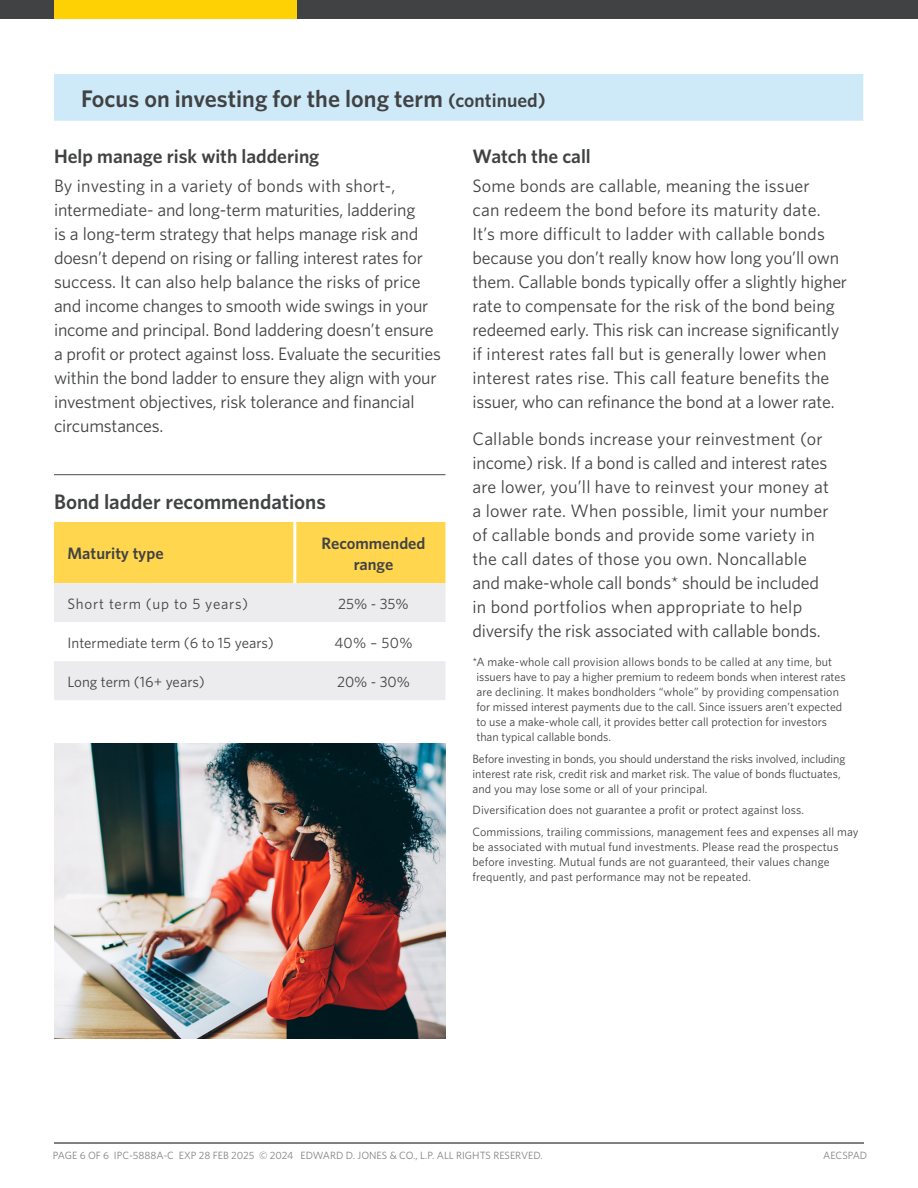
<style>
.page{position:relative;width:918px;height:1188px;background:#fff}
.page>*{position:absolute;margin:0;border:0;box-sizing:border-box;transform-origin:0 0}
.Section_Header{font:600 24px "Whitney";color:#414243}
.Chart_Graph_Headers{font:600 21px "Whitney";color:#414243}
.Body_-_Subheads{font:600 19.5px "Whitney";letter-spacing:-.005em;color:#414243}
.Body{font:18px/24px "Whitney";letter-spacing:-.01em;color:#414243}
.Body-2{font:18px/24px "Whitney";letter-spacing:.01em;color:#414243}
.Table_-_Subheads{font:600 16.5px/21px "Whitney";color:#414243;text-align:center}
.Table_Text{font:15px "Whitney";color:#414243}
.Table_Text-2{font:15px "Whitney";letter-spacing:.05em;color:#414243}
.Disclaimers{font:12px/15px "Whitney";color:#414243}
.t1{font:10.5px "Whitney";color:#808285}
.s1{font-size:19.5px}
</style>
<div class="page">
<div style="left:0;top:0;width:918px;height:18px;background:#414243"></div>
<div style="left:54px;top:0;width:243px;height:18px;background:#fed105"></div>
<hr style="left:54px;top:1143px;width:810px;height:1px;background:#57585a">
<svg style="left:54px;top:522px;width:392px;height:178px"></svg>
<hr style="left:293px;top:522px;width:3px;height:61px;background:#fff">
<hr style="left:54px;top:474px;width:392px;height:1px;background:#524a47">
<div style="left:54px;top:74px;width:810px;height:48px;background:#ceeaf9"></div>
<hr style="left:863px;top:74px;width:2px;height:47px;background:#fff">
<hr style="left:54px;top:121px;width:811px;height:1px;background:#fff">
<img style="left:54px;top:744px;width:392px;height:295px">
<p class="Section_Header" style="left:81px;top:85px;width:466px">Focus on investing for the long term <span class="s1">(continued)</span></p>
<p class="Body_-_Subheads" style="left:54px;top:145px;width:267px">Help manage risk with laddering</p>
<p class="Body" style="left:54px;top:173px;width:389px">By investing in a variety of bonds with short-, intermediate- and long-term maturities, laddering<br>is a long-term strategy that helps manage risk and doesn’t depend on rising or falling interest rates for success. It can also help balance the risks of price and income changes to smooth wide swings in your income and principal. Bond laddering doesn’t ensure a profit or protect against loss. Evaluate the securities within the bond ladder to ensure they align with your investment objectives, risk tolerance and financial circumstances.</p>
<p class="Chart_Graph_Headers" style="left:54px;top:489px;width:273px">Bond ladder recommendations</p>
<p class="Table_-_Subheads" style="left:68px;top:542px;width:98px">Maturity type</p>
<p class="Table_-_Subheads" style="left:322px;top:532px;width:105px">Recommended range</p>
<p class="Table_Text-2" style="left:68px;top:595px;width:182px">Short term (up to 5 years)</p>
<p class="Table_Text" style="left:338px;top:595px;width:72px">25% - 35%</p>
<p class="Table_Text" style="left:68px;top:634px;width:208px">Intermediate term (6 to 15 years)</p>
<p class="Table_Text" style="left:334px;top:634px;width:80px">40% – 50%</p>
<p class="Table_Text" style="left:68px;top:673px;width:139px">Long term (16+ years)</p>
<p class="Table_Text" style="left:337px;top:673px;width:74px">20% - 30%</p>
<p class="Body_-_Subheads" style="left:472px;top:145px;width:120px">Watch the call</p>
<p class="Body" style="left:472px;top:173px;width:376px">Some bonds are callable, meaning the issuer<br>can redeem the bond before its maturity date.<br>It’s more difficult to ladder with callable bonds because you don’t really know how long you’ll own them. Callable bonds typically offer a slightly higher rate to compensate for the risk of the bond being redeemed early. This risk can increase significantly if interest rates fall but is generally lower when interest rates rise. This call feature benefits the issuer, who can refinance the bond at a lower rate.</p>
<p class="Body-2" style="left:472px;top:427px;width:358px">Callable bonds increase your reinvestment (or income) risk. If a bond is called and interest rates are lower, you’ll have to reinvest your money at a lower rate. When possible, limit your number of callable bonds and provide some variety in the call dates of those you own. Noncallable and make-whole call bonds* should be included in bond portfolios when appropriate to help diversify the risk associated with callable bonds.</p>
<p class="Disclaimers" style="left:476px;top:654px;width:371px;text-indent:-4px">*A make-whole call provision allows bonds to be called at any time, but issuers have to pay a higher premium to redeem bonds when interest rates are declining. It makes bondholders “whole” by providing compensation for missed interest payments due to the call. Since issuers aren’t expected to use a make-whole call, it provides better call protection for investors than typical callable bonds.</p>
<p class="Disclaimers" style="left:472px;top:751px;width:374px">Before investing in bonds, you should understand the risks involved, including interest rate risk, credit risk and market risk. The value of bonds fluctuates, and you may lose some or all of your principal.</p>
<p class="Disclaimers" style="left:472px;top:802px;width:333px">Diversification does not guarantee a profit or protect against loss.</p>
<p class="Disclaimers" style="left:472px;top:824px;width:388px">Commissions, trailing commissions, management fees and expenses all may be associated with mutual fund investments. Please read the prospectus before investing. Mutual funds are not guaranteed, their values change frequently, and past performance may not be repeated.</p>
<p class="t1" style="left:53px;top:1149px;width:491px">PAGE 6 OF 6 IPC-5888A-C EXP 28 FEB 2025 © 2024 EDWARD D. JONES &amp; CO., L.P. ALL RIGHTS RESERVED.</p>
<p class="t1" style="left:823px;top:1149px;width:46px">AECSPAD</p>
</div>
